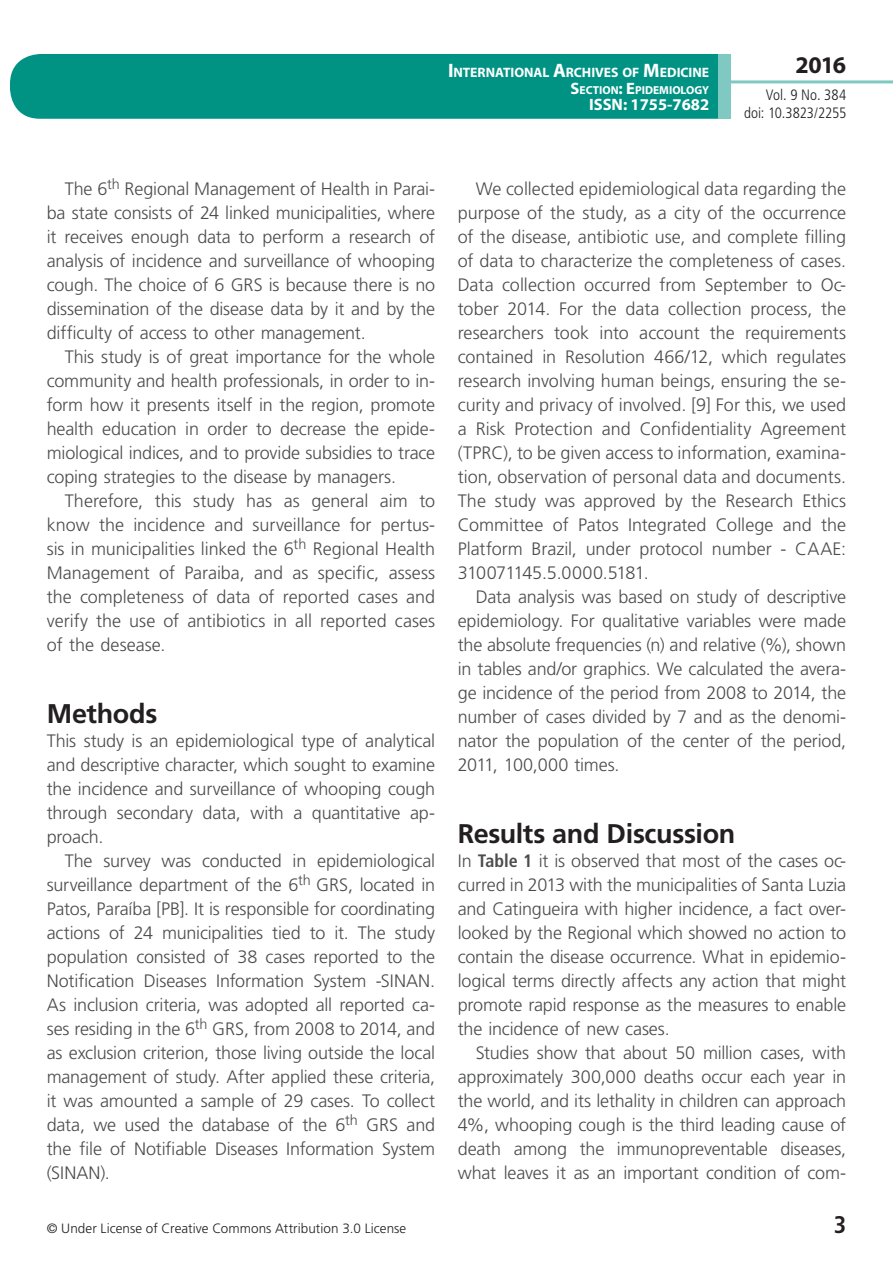
<style>
.page{position:relative;width:893px;height:1263px;background:#fff}
.page>*{position:absolute;margin:0;border:0;box-sizing:border-box;transform-origin:0 0}
.t1{font:700 27px "Frutiger LT Std";letter-spacing:-.015em;color:#231f20}
.t2{font:700 24px "Myriad Pro";color:#231f20}
.t3{font:700 condensed 24px "Frutiger LT Std";color:#231f20}
.t4{font:300 18px/24px "Frutiger LT Std";letter-spacing:-.01em;color:#4b4c4d;text-align:justify}
.t5{font:700 16.5px "Myriad Pro";color:#fff}
.t6{font:300 condensed 15px/18px "Frutiger LT Std";color:#231f20;text-align:right}
.t7{font:700 13.65px "Myriad Pro";letter-spacing:-.005em;color:#fff}
.t8{font:300 13.5px "Frutiger LT Std";letter-spacing:.005em;color:#231f20}
.t9{font:700 11.55px "Myriad Pro";color:#fff}
.s1{font-size:19.5px}
.s2{font-size:16.5px}
.s3{font-weight:700;font-stretch:condensed}
</style>
<div class="page">
<div style="left:10px;top:54px;width:775px;height:65px;background:#009384;border-radius:30px"></div>
<div style="left:732px;top:0;width:161px;height:157px;background:#fff"></div>
<hr style="left:730px;top:80px;width:163px;height:3px;background:#80c9c2">
<div style="left:718px;top:54px;width:13px;height:65px;background:#80c9c2"></div>
<p class="t7" style="left:448px;top:64px;width:263px"><span class="s1">I</span>NTERNATIONAL <span class="s1">A</span>RCHIVES OF <span class="s1">M</span>EDICINE</p>
<p class="t9" style="left:571px;top:82px;width:140px"><span class="s2">S</span>ECTION<span class="s2">: E</span>PIDEMIOLOGY</p>
<p class="t5" style="left:589px;top:94px;width:122px">ISSN: 1755-7682</p>
<h2 class="t2" style="left:795px;top:49px;width:52px">2016</h2>
<p class="t6" style="left:744px;top:86px;width:103px">Vol. 9 No. 384 doi: 10.3823/2255</p>
<p class="t4" style="left:47px;top:177px;width:390px;text-indent:18px">The 6<sup>th</sup> Regional Management of Health in Parai&shy;ba state consists of 24 linked municipalities, where it receives enough data to perform a research of analysis of incidence and surveillance of whooping cough. The choice of 6 GRS is because there is no dissemination of the disease data by it and by the difficulty of access to other management.</p>
<p class="t4" style="left:47px;top:345px;width:390px;text-indent:18px">This study is of great importance for the whole community and health professionals, in order to in&shy;form how it presents itself in the region, promote health education in order to decrease the epide&shy;miological indices, and to provide subsidies to trace coping strategies to the disease by managers.</p>
<p class="t4" style="left:47px;top:489px;width:390px;text-indent:18px">Therefore, this study has as general aim to know the incidence and surveillance for pertus&shy;sis in municipalities linked the 6<sup>th</sup> Regional Health Management of Paraiba, and as specific, assess the completeness of data of reported cases and verify the use of antibiotics in all reported cases of the desease.</p>
<h1 class="t1" style="left:47px;top:698px;width:112px">Methods</h1>
<p class="t4" style="left:47px;top:729px;width:390px">This study is an epidemiological type of analytical and descriptive character, which sought to examine the incidence and surveillance of whooping cough through secondary data, with a quantitative ap&shy;proach.</p>
<p class="t4" style="left:47px;top:849px;width:390px;text-indent:18px">The survey was conducted in epidemiological surveillance department of the 6<sup>th</sup> GRS, located in Patos, Paraíba [PB]. It is responsible for coordinating actions of 24 municipalities tied to it. The study population consisted of 38 cases reported to the Notification Diseases Information System -SINAN.<br>As inclusion criteria, was adopted all reported ca&shy;ses residing in the 6<sup>th</sup> GRS, from 2008 to 2014, and as exclusion criterion, those living outside the local management of study. After applied these criteria, it was amounted a sample of 29 cases. To collect data, we used the database of the 6<sup>th</sup> GRS and the file of Notifiable Diseases Information System (SINAN).</p>
<p class="t4" style="left:458px;top:177px;width:390px;text-indent:18px">We collected epidemiological data regarding the purpose of the study, as a city of the occurrence of the disease, antibiotic use, and complete filling of data to characterize the completeness of cases.<br>Data collection occurred from September to Oc&shy;tober 2014. For the data collection process, the researchers took into account the requirements contained in Resolution 466/12, which regulates research involving human beings, ensuring the se&shy;curity and privacy of involved. [9] For this, we used a Risk Protection and Confidentiality Agreement (TPRC), to be given access to information, examina&shy;tion, observation of personal data and documents.<br>The study was approved by the Research Ethics Committee of Patos Integrated College and the Platform Brazil, under protocol number - CAAE:<br>310071145.5.0000.5181.</p>
<p class="t4" style="left:458px;top:585px;width:390px;text-indent:18px">Data analysis was based on study of descriptive epidemiology. For qualitative variables were made the absolute frequencies (n) and relative (%), shown in tables and/or graphics. We calculated the avera&shy;ge incidence of the period from 2008 to 2014, the number of cases divided by 7 and as the denomi&shy;nator the population of the center of the period, 2011, 100,000 times.</p>
<h1 class="t1" style="left:458px;top:818px;width:279px">Results and Discussion</h1>
<p class="t4" style="left:458px;top:849px;width:390px">In <span class="s3">Table 1</span> it is observed that most of the cases oc&shy;curred in 2013 with the municipalities of Santa Luzia and Catingueira with higher incidence, a fact over&shy;looked by the Regional which showed no action to contain the disease occurrence. What in epidemio&shy;logical terms directly affects any action that might promote rapid response as the measures to enable the incidence of new cases.</p>
<p class="t4" style="left:458px;top:1041px;width:390px;text-indent:18px">Studies show that about 50 million cases, with approximately 300,000 deaths occur each year in the world, and its lethality in children can approach 4%, whooping cough is the third leading cause of death among the immunopreventable diseases, what leaves it as an important condition of com-</p>
<p class="t8" style="left:47px;top:1220px;width:361px">© Under License of Creative Commons Attribution 3.0 License</p>
<h2 class="t3" style="left:834px;top:1210px;width:14px">3</h2>
</div>
